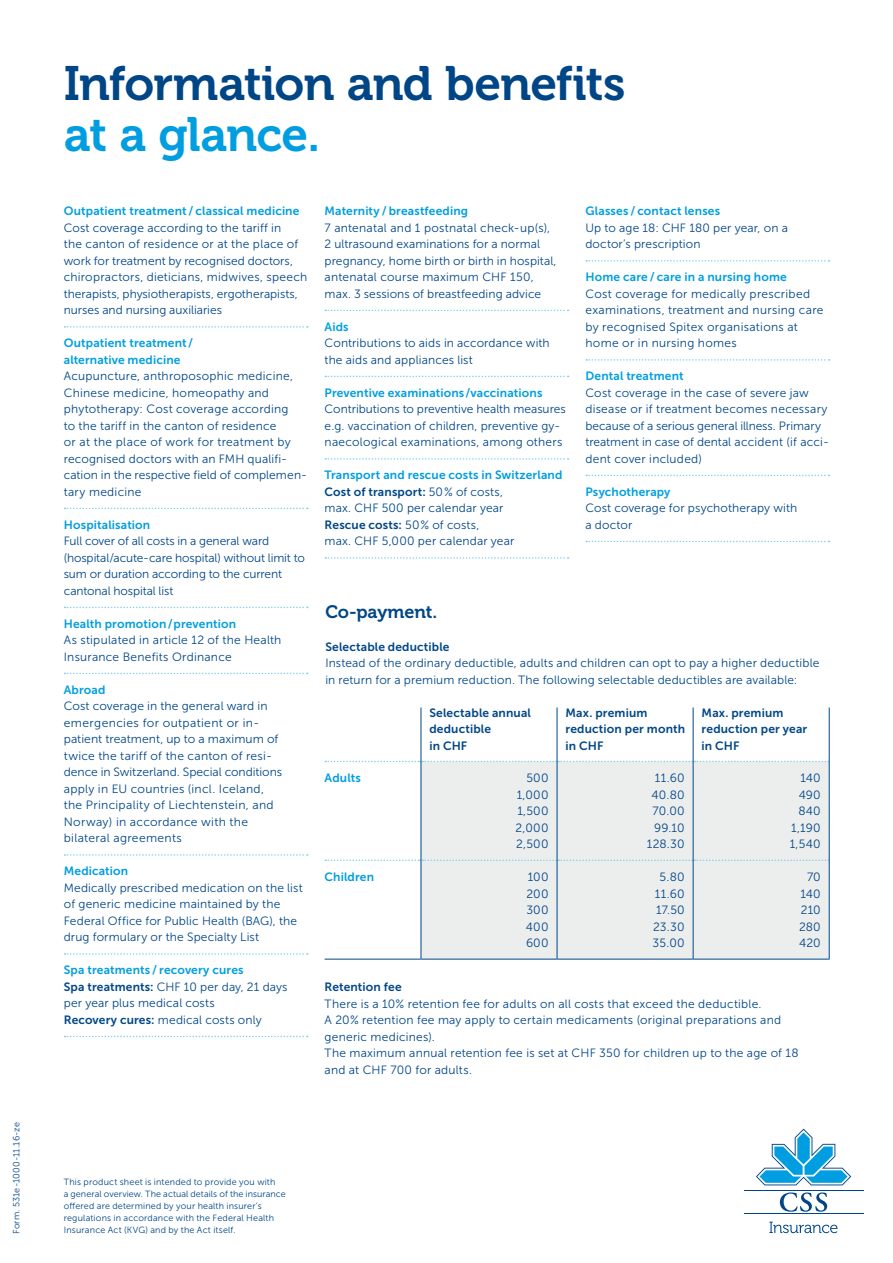
<style>
.page{position:relative;width:893px;height:1263px;background:#fff}
.page>*{position:absolute;margin:0;border:0;box-sizing:border-box;transform-origin:0 0}
.t1{font:48px "Museo 700";letter-spacing:-.015em;color:#004687}
.t2{font:48px "Museo 700";letter-spacing:-.02em;color:#009ee0}
.t3{font:18px "Museo 700";letter-spacing:-.005em;color:#004687}
.t4{font:12px/16.5px "Museo Sans 300";letter-spacing:.015em;color:#004687}
.t5{font:12px/16.5px "Museo Sans 700";letter-spacing:.01em;color:#009ee0}
.t6{font:12px/16.5px "Museo Sans 700";letter-spacing:.01em;color:#004687}
.t7{font:12px/16.5px "Museo Sans 300";letter-spacing:-.01em;color:#004687}
.t8{font:9px/12px "Museo Sans 300";letter-spacing:.02em;color:#004687}
.s1{font-family:"Museo Sans 700"}
.s2{color:#004687}
.s3{font-family:"Museo Sans 300";color:#004687}
.s4{font-family:"Museo Sans 300"}
</style>
<div class="page">
<svg style="left:65px;top:326px;width:243px;height:2px"></svg>
<svg style="left:65px;top:508px;width:243px;height:1px"></svg>
<svg style="left:65px;top:607px;width:243px;height:1px"></svg>
<svg style="left:65px;top:673px;width:243px;height:1px"></svg>
<svg style="left:65px;top:854px;width:243px;height:2px"></svg>
<svg style="left:65px;top:953px;width:243px;height:2px"></svg>
<svg style="left:65px;top:1036px;width:243px;height:1px"></svg>
<svg style="left:325px;top:310px;width:244px;height:1px"></svg>
<svg style="left:325px;top:376px;width:244px;height:1px"></svg>
<svg style="left:325px;top:458px;width:244px;height:2px"></svg>
<svg style="left:325px;top:557px;width:244px;height:2px"></svg>
<svg style="left:586px;top:260px;width:243px;height:2px"></svg>
<svg style="left:586px;top:359px;width:243px;height:2px"></svg>
<svg style="left:586px;top:475px;width:243px;height:1px"></svg>
<svg style="left:586px;top:541px;width:243px;height:1px"></svg>
<div style="left:422px;top:762px;width:407px;height:197px;background:#eceded"></div>
<svg style="left:325px;top:761px;width:504px;height:1px"></svg>
<svg style="left:325px;top:859px;width:504px;height:2px"></svg>
<hr style="left:421px;top:707px;width:1px;height:54px;background:#004687">
<hr style="left:557px;top:707px;width:1px;height:54px;background:#004687">
<hr style="left:693px;top:707px;width:1px;height:54px;background:#004687">
<hr style="left:829px;top:707px;width:1px;height:54px;background:#004687">
<hr style="left:421px;top:761px;width:1px;height:99px;background:#004687">
<hr style="left:557px;top:761px;width:1px;height:99px;background:#004687">
<hr style="left:693px;top:761px;width:1px;height:99px;background:#004687">
<hr style="left:829px;top:761px;width:1px;height:99px;background:#004687">
<hr style="left:325px;top:959px;width:96px;height:1px;background:#004687">
<hr style="left:421px;top:860px;width:1px;height:99px;background:#004687">
<hr style="left:421px;top:959px;width:136px;height:1px;background:#004687">
<hr style="left:557px;top:860px;width:1px;height:99px;background:#004687">
<hr style="left:557px;top:959px;width:136px;height:1px;background:#004687">
<hr style="left:693px;top:860px;width:1px;height:99px;background:#004687">
<hr style="left:829px;top:860px;width:1px;height:99px;background:#004687">
<hr style="left:693px;top:959px;width:136px;height:1px;background:#004687">
<hr style="left:744px;top:1213px;width:119px;height:1px;background:#004687">
<hr style="left:744px;top:1190px;width:119px;height:1px;background:#004687">
<svg style="left:756px;top:1128px;width:95px;height:57px"></svg>
<svg style="left:780px;top:1192px;width:47px;height:20px"></svg>
<svg style="left:769px;top:1222px;width:68px;height:11px"></svg>
<p class="t8" style="left:10px;top:1234px;width:113px;rotate:-90deg">Form. 531e-1000-11.16-ze</p>
<h1 class="t1" style="left:64px;top:56px;width:563px">Information and benefits</h1>
<h1 class="t2" style="left:64px;top:107px;width:258px">at a glance.</h1>
<p class="t5" style="left:64px;top:203px;width:237px">Outpatient treatment / classical medicine</p>
<p class="t4" style="left:64px;top:219px;width:245px">Cost coverage according to the tariff in<br>the canton of residence or at the place of work for treatment by recognised doctors, chiropractors, dieticians, midwives, speech therapists, physiotherapists, ergotherapists, nurses and nursing auxiliaries</p>
<p class="t5" style="left:64px;top:335px;width:131px">Outpatient treatment/ alternative medicine</p>
<p class="t4" style="left:64px;top:368px;width:245px">Acupuncture, anthroposophic medicine, Chinese medicine, homeopathy and phytotherapy: Cost coverage according<br>to the tariff in the canton of residence<br>or at the place of work for treatment by recognised doctors with an FMH qualifi&shy;cation in the respective field of complemen&shy;tary medicine</p>
<p class="t5" style="left:64px;top:516px;width:88px">Hospitalisation</p>
<p class="t7" style="left:64px;top:533px;width:243px">Full cover of all costs in a general ward (hospital/acute-care hospital) without limit to sum or duration according to the current cantonal hospital list</p>
<p class="t5" style="left:64px;top:615px;width:174px">Health promotion/prevention</p>
<p class="t4" style="left:64px;top:632px;width:219px">As stipulated in article 12 of the Health<br>Insurance Benefits Ordinance</p>
<p class="t5" style="left:64px;top:681px;width:43px">Abroad</p>
<p class="t4" style="left:64px;top:698px;width:220px">Cost coverage in the general ward in emergencies for outpatient or in&shy;patient treatment, up to a maximum of twice the tariff of the canton of resi&shy;dence in Switzerland. Special conditions apply in EU countries (incl. Iceland, the Principality of Liechtenstein, and Norway) in accordance with the bilateral agreements</p>
<p class="t5" style="left:64px;top:863px;width:66px">Medication</p>
<p class="t4" style="left:64px;top:879px;width:240px">Medically prescribed medication on the list of generic medicine maintained by the Federal Office for Public Health (BAG), the drug formulary or the Specialty List</p>
<p class="t5" style="left:64px;top:962px;width:181px">Spa treatments / recovery cures</p>
<p class="t4" style="left:64px;top:978px;width:225px"><span class="s1">Spa treatments:</span> CHF 10 per day, 21 days per year plus medical costs<br><span class="s1">Recovery cures:</span> medical costs only</p>
<p class="t5" style="left:325px;top:203px;width:145px">Maternity / breastfeeding</p>
<p class="t4" style="left:325px;top:219px;width:233px">7 antenatal and 1 postnatal check-up(s), 2 ultrasound examinations for a normal pregnancy, home birth or birth in hospital, antenatal course maximum CHF 150, max. 3 sessions of breastfeeding advice</p>
<p class="t5" style="left:325px;top:318px;width:26px">Aids</p>
<p class="t4" style="left:325px;top:335px;width:227px">Contributions to aids in accordance with the aids and appliances list</p>
<p class="t5" style="left:325px;top:384px;width:219px">Preventive examinations/vaccinations</p>
<p class="t4" style="left:325px;top:401px;width:243px">Contributions to preventive health measures e.g. vaccination of children, preventive gy&shy;naecological examinations, among others</p>
<p class="t5" style="left:325px;top:467px;width:239px">Transport and rescue costs in Switzerland<br><span class="s2">Cost of transport:</span> <span class="s3">50% of costs,</span></p>
<p class="t4" style="left:325px;top:500px;width:180px">max. CHF 500 per calendar year</p>
<p class="t6" style="left:325px;top:516px;width:156px">Rescue costs: <span class="s4">50% of costs,</span></p>
<p class="t4" style="left:325px;top:533px;width:191px">max. CHF 5,000 per calendar year</p>
<p class="t5" style="left:585px;top:203px;width:136px">Glasses / contact lenses</p>
<p class="t4" style="left:585px;top:219px;width:204px">Up to age 18: CHF 180 per year, on a doctor’s prescription</p>
<p class="t5" style="left:585px;top:269px;width:203px">Home care / care in a nursing home</p>
<p class="t4" style="left:585px;top:285px;width:239px">Cost coverage for medically prescribed examinations, treatment and nursing care by recognised Spitex organisations at home or in nursing homes</p>
<p class="t5" style="left:585px;top:368px;width:100px">Dental treatment</p>
<p class="t4" style="left:585px;top:384px;width:245px">Cost coverage in the case of severe jaw disease or if treatment becomes necessary because of a serious general illness. Primary treatment in case of dental accident (if acci&shy;dent cover included)</p>
<p class="t5" style="left:585px;top:483px;width:87px">Psychotherapy</p>
<p class="t4" style="left:585px;top:500px;width:213px">Cost coverage for psychotherapy with a doctor</p>
<h2 class="t3" style="left:325px;top:601px;width:113px">Co-payment.</h2>
<p class="t6" style="left:325px;top:638px;width:126px">Selectable deductible</p>
<p class="t4" style="left:325px;top:655px;width:496px">Instead of the ordinary deductible, adults and children can opt to pay a higher deductible in return for a premium reduction. The following selectable deductibles are available:</p>
<p class="t6" style="left:429px;top:704px;width:103px">Selectable annual deductible<br>in CHF</p>
<p class="t6" style="left:566px;top:704px;width:121px">Max. premium reduction per month in CHF</p>
<p class="t6" style="left:702px;top:704px;width:107px">Max. premium reduction per year in CHF</p>
<p class="t5" style="left:325px;top:770px;width:38px">Adults</p>
<p class="t4" style="left:516px;top:770px;width:34px;text-align:justify;text-indent:11px">500<br>1,000<br>1,500<br>2,000<br>2,500</p>
<p class="t4" style="left:647px;top:770px;width:39px;text-align:right">11.60<br>40.80<br>70.00<br>99.10<br>128.30</p>
<p class="t4" style="left:790px;top:770px;width:33px;text-align:right">140<br>490<br>840<br>1,190<br>1,540</p>
<p class="t5" style="left:325px;top:869px;width:51px">Children</p>
<p class="t4" style="left:526px;top:869px;width:24px;text-align:justify">100<br>200<br>300<br>400<br>600</p>
<p class="t4" style="left:653px;top:869px;width:34px;text-align:center">5.80<br>11.60<br>17.50<br>23.30<br>35.00</p>
<p class="t4" style="left:799px;top:869px;width:23px;text-align:justify;text-indent:8px">70<br>140<br>210<br>280<br>420</p>
<p class="t6" style="left:325px;top:978px;width:79px">Retention fee</p>
<p class="t4" style="left:325px;top:995px;width:475px">There is a 10 % retention fee for adults on all costs that exceed the deductible.<br>A 20 % retention fee may apply to certain medicaments (original preparations and generic medicines).<br>The maximum annual retention fee is set at CHF 350 for children up to the age of 18 and at CHF 700 for adults.</p>
<p class="t8" style="left:64px;top:1176px;width:223px">This product sheet is intended to provide you with<br>a general overview. The actual details of the insurance offered are determined by your health insurer‘s regulations in accordance with the Federal Health Insurance Act (KVG) and by the Act itself.</p>
</div>
